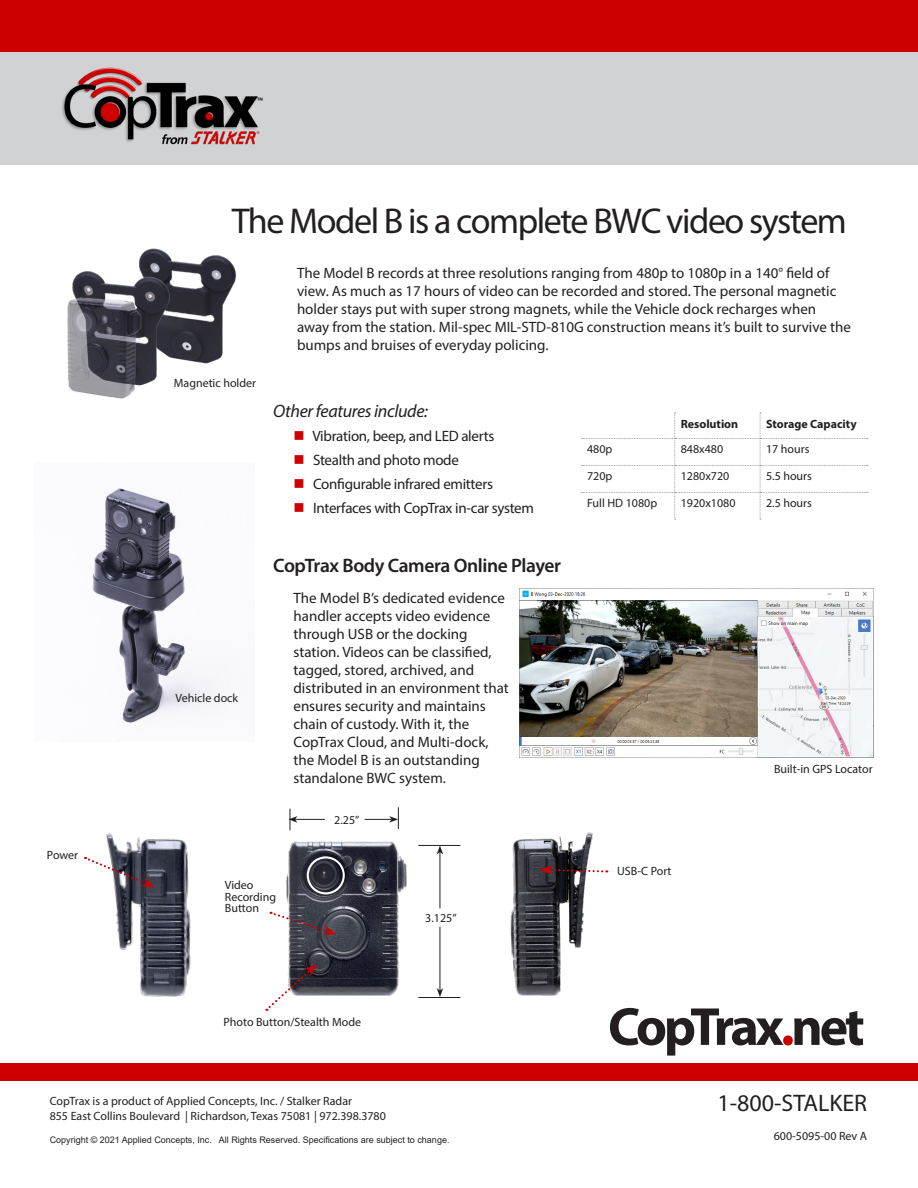
<style>
.page{position:relative;width:918px;height:1188px;background:#fff}
.page>*{position:absolute;margin:0;border:0;box-sizing:border-box;transform-origin:0 0}
.t1{font:700 54px "Myriad Pro";letter-spacing:-.065em;color:#231f20}
.t2{font:36px "Myriad Pro";letter-spacing:-.04em;color:#231f20}
.t3{font:24px "Myriad Pro";color:#231f20}
.t4{font:600 19.5px "Myriad Pro";letter-spacing:-.02em;color:#231f20}
.t5{font:italic 18px "Myriad Pro";letter-spacing:-.02em;color:#231f20}
.t6{font:15px/18px "Myriad Pro";color:#231f20}
.t7{font:15px "Myriad Pro";letter-spacing:-.02em;color:#231f20}
.t8{font:12px/11.4px "Myriad Pro";color:#231f20}
.t9{font:700 12px "Myriad Pro";color:#231f20}
.t10{font:9px "Arial";color:#231f20}
.s1{color:#c00}
</style>
<div class="page">
<img style="left:510px;top:832px;width:83px;height:164px">
<img style="left:269px;top:830px;width:175px;height:166px">
<div style="left:0;top:0;width:918px;height:164px;background:#d1d2d4"></div>
<div style="left:0;top:0;width:918px;height:52px;background:#c00"></div>
<div style="left:0;top:1064px;width:918px;height:17px;background:#c00"></div>
<img style="left:62px;top:67px;width:201px;height:78px">
<svg style="left:582px;top:413px;width:286px;height:107px"></svg>
<img style="left:520px;top:590px;width:353px;height:167px">
<hr style="left:418px;top:845px;width:42px;height:1px;background:#231f20">
<hr style="left:418px;top:997px;width:42px;height:1px;background:#231f20">
<hr style="left:440px;top:852px;width:1px;height:56px;background:#231f20">
<svg style="left:437px;top:846px;width:6px;height:8px"></svg>
<hr style="left:295px;top:819px;width:30px;height:1px;background:#231f20">
<svg style="left:288px;top:809px;width:9px;height:21px"></svg>
<hr style="left:440px;top:927px;width:1px;height:64px;background:#231f20">
<svg style="left:437px;top:988px;width:6px;height:9px"></svg>
<svg style="left:365px;top:807px;width:34px;height:22px"></svg>
<img style="left:67px;top:248px;width:170px;height:151px">
<img style="left:106px;top:833px;width:85px;height:164px">
<svg style="left:85px;top:857px;width:70px;height:30px"></svg>
<svg style="left:539px;top:865px;width:68px;height:10px"></svg>
<div style="left:307px;top:856px;width:38px;height:38px;border:2px solid #fff;border-radius:50%"></div>
<svg style="left:271px;top:912px;width:65px;height:23px"></svg>
<svg style="left:266px;top:964px;width:51px;height:47px"></svg>
<img style="left:92px;top:488px;width:137px;height:235px">
<p class="t2" style="left:232px;top:199px;width:617px">The Model B is a complete BWC video system</p>
<p class="t6" style="left:297px;top:264px;width:556px">The Model B records at three resolutions ranging from 480p to 1080p in a 140° field of view. As much as 17 hours of video can be recorded and stored. The personal magnetic holder stays put with super strong magnets, while the Vehicle dock recharges when away from the station. Mil-spec MIL-STD-810G construction means it’s built to survive the bumps and bruises of everyday policing.</p>
<p class="t8" style="left:47px;top:849px;width:33px">Power</p>
<p class="t8" style="left:174px;top:377px;width:84px">Magnetic holder</p>
<p class="t8" style="left:175px;top:692px;width:64px">Vehicle dock</p>
<p class="t5" style="left:273px;top:400px;width:156px">Other features include:</p>
<p class="t7" style="left:293px;top:427px;width:202px"><span class="s1">■</span> Vibration, beep, and LED alerts</p>
<p class="t7" style="left:293px;top:451px;width:167px"><span class="s1">■</span> Stealth and photo mode</p>
<p class="t7" style="left:293px;top:475px;width:201px"><span class="s1">■</span> Configurable infrared emitters</p>
<p class="t7" style="left:293px;top:499px;width:242px"><span class="s1">■</span> Interfaces with CopTrax in-car system</p>
<p class="t4" style="left:273px;top:553px;width:290px">CopTrax Body Camera Online Player</p>
<p class="t6" style="left:293px;top:589px;width:217px">The Model B’s dedicated evidence handler accepts video evidence through USB or the docking station. Videos can be classified, tagged, stored, archived, and distributed in an environment that ensures security and maintains chain of custody. With it, the<br>CopTrax Cloud, and Multi-dock, the Model B is an outstanding standalone BWC system.</p>
<p class="t8" style="left:334px;top:814px;width:27px">2.25”</p>
<p class="t8" style="left:225px;top:879px;width:53px">Video<br>Recording</p>
<p class="t8" style="left:225px;top:902px;width:36px">Button</p>
<p class="t8" style="left:425px;top:912px;width:33px">3.125”</p>
<p class="t9" style="left:681px;top:416px;width:59px">Resolution</p>
<p class="t9" style="left:766px;top:416px;width:92px">Storage Capacity</p>
<p class="t8" style="left:587px;top:444px;width:27px">480p</p>
<p class="t8" style="left:681px;top:444px;width:44px">848x480</p>
<p class="t8" style="left:766px;top:444px;width:45px">17 hours</p>
<p class="t8" style="left:587px;top:471px;width:27px">720p</p>
<p class="t8" style="left:681px;top:471px;width:50px">1280x720</p>
<p class="t8" style="left:766px;top:471px;width:47px">5.5 hours</p>
<p class="t8" style="left:587px;top:498px;width:72px">Full HD 1080p</p>
<p class="t8" style="left:681px;top:498px;width:56px">1920x1080</p>
<p class="t8" style="left:766px;top:498px;width:47px">2.5 hours</p>
<p class="t8" style="left:617px;top:865px;width:56px">USB-C Port</p>
<p class="t8" style="left:774px;top:763px;width:100px">Built-in GPS Locator</p>
<p class="t8" style="left:224px;top:1016px;width:139px">Photo Button/Stealth Mode</p>
<p class="t8" style="left:50px;top:1095px;width:304px">CopTrax is a product of Applied Concepts, Inc. / Stalker Radar</p>
<p class="t8" style="left:50px;top:1110px;width:338px">855 East Collins Boulevard | Richardson, Texas 75081 | 972.398.3780</p>
<p class="t10" style="left:50px;top:1134px;width:401px">Copyright © 2021 Applied Concepts, Inc. All Rights Reserved. Specifications are subject to change.</p>
<p class="t1" style="left:608px;top:991px;width:258px">CopTrax<span class="s1">.</span>net</p>
<p class="t3" style="left:718px;top:1088px;width:151px">1-800-STALKER</p>
<p class="t8" style="left:774px;top:1130px;width:95px">600-5095-00 Rev A</p>
</div>
